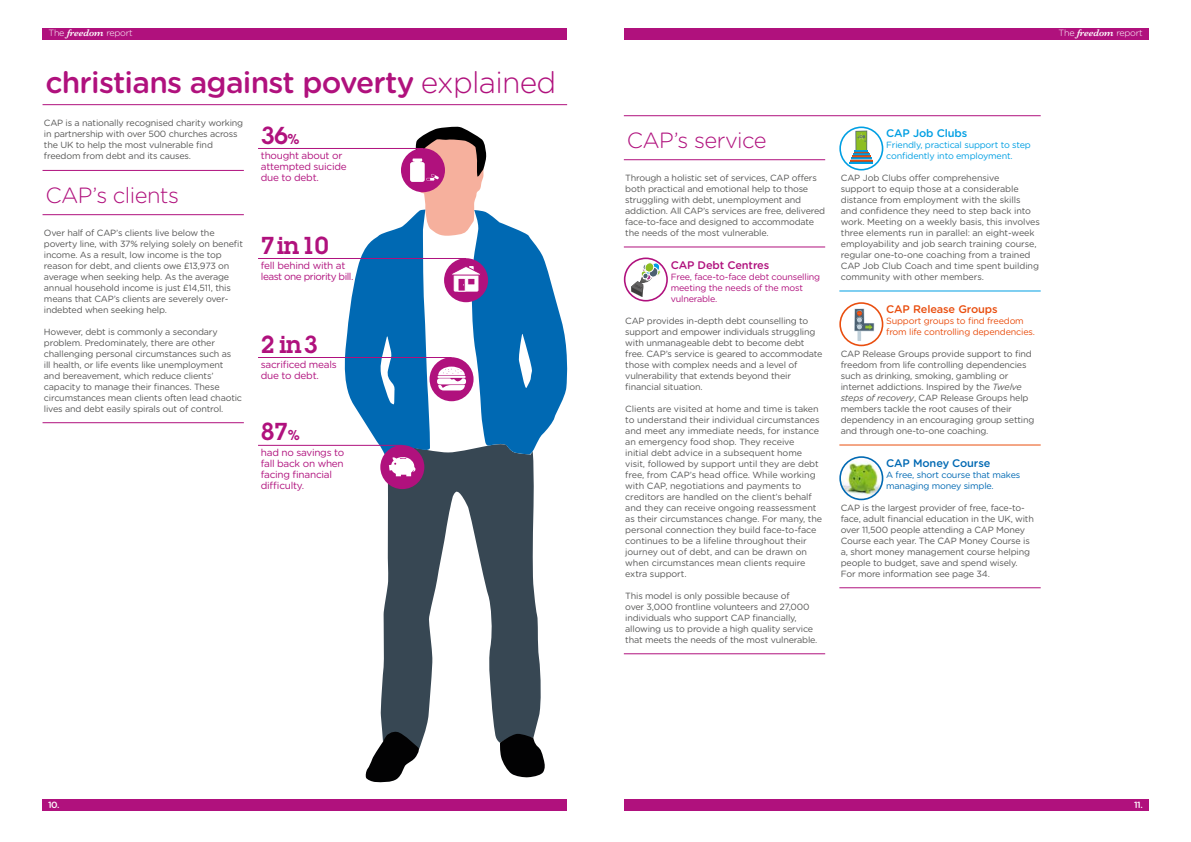
<style>
.page{position:relative;width:1191px;height:842px;background:#fff}
.page>*{position:absolute;margin:0;border:0;box-sizing:border-box;transform-origin:0 0}
.t1{font:500 30px "Gotham Rounded";letter-spacing:-.025em;color:#b0117d}
.t2{font:600 24px "Lubalin Graph Std";letter-spacing:-.025em;color:#b0117d}
.t3{font:300 22px "Gotham Rounded";letter-spacing:-.025em;color:#b0117d}
.t4{font:500 11px "Gotham Rounded";letter-spacing:-.01em;color:#e94e0f}
.t5{font:500 11px "Gotham Rounded";letter-spacing:-.01em;color:#b0117d}
.t6{font:500 11px "Gotham Rounded";letter-spacing:-.01em;color:#0069b3}
.t7{font:500 11px "Gotham Rounded";letter-spacing:-.01em;color:#009fe3}
.t8{font:10px/11px "Gotham Rounded";letter-spacing:-.025em;color:#b0117d}
.t9{font:10px/11px "Gotham Rounded";letter-spacing:-.05em;color:#b0117d}
.t10{font:9px/11px "Gotham Rounded";letter-spacing:-.02em;color:#575756}
.t11{font:9px/11px "Gotham Rounded";letter-spacing:-.02em;color:#b0117d}
.t12{font:9px/11px "Gotham Rounded";letter-spacing:-.02em;color:#e94e0f}
.t13{font:9px/11px "Gotham Rounded";letter-spacing:-.02em;color:#009fe3}
.t14{font:9px/11px "Gotham Rounded";letter-spacing:-.02em;color:#0069b3}
.t15{font:300 9px "Gotham Rounded";letter-spacing:-.025em;color:#fff}
.t16{font:500 9px "Gotham Rounded";color:#fff}
.s1{font-family:"Baskerville";font-weight:600;font-style:italic;font-size:10px}
.s2{font-weight:300}
.s3{font-size:14px}
.s4{font-style:italic}
</style>
<div class="page">
<div style="left:624px;top:799px;width:524px;height:11px;background:#b0117d"></div>
<div style="left:43px;top:799px;width:524px;height:11px;background:#b0117d"></div>
<div style="left:624px;top:28px;width:524px;height:11px;background:#b0117d"></div>
<div style="left:43px;top:28px;width:524px;height:11px;background:#b0117d"></div>
<svg style="left:380px;top:476px;width:161px;height:273px;fill:#374753"></svg>
<svg style="left:499px;top:734px;width:46px;height:43px"></svg>
<svg style="left:365px;top:731px;width:54px;height:52px"></svg>
<hr style="left:43px;top:104px;width:524px;height:1px;background:#b0117d">
<hr style="left:43px;top:214px;width:201px;height:1px;background:#b0117d">
<hr style="left:624px;top:159px;width:201px;height:1px;background:#b0117d">
<hr style="left:624px;top:115px;width:416px;height:1px;background:#b0117d">
<hr style="left:624px;top:653px;width:201px;height:1px;background:#b0117d">
<hr style="left:43px;top:422px;width:201px;height:1px;background:#b0117d">
<hr style="left:839px;top:587px;width:201px;height:1px;background:#b0117d">
<hr style="left:258px;top:148px;width:165px;height:1px;background:#b0117d">
<hr style="left:258px;top:357px;width:193px;height:1px;background:#b0117d">
<hr style="left:258px;top:258px;width:208px;height:1px;background:#b0117d">
<hr style="left:258px;top:445px;width:144px;height:1px;background:#b0117d">
<div style="left:380px;top:445px;width:44px;height:44px;background:#b0117d;border-radius:50%"></div>
<svg style="left:631px;top:262px;width:29px;height:35px"></svg>
<div style="left:624px;top:257px;width:44px;height:44px;border:2px solid #b0117d;border-radius:50%"></div>
<img style="left:839px;top:456px;width:44px;height:44px;border-radius:22px">
<div style="left:839px;top:456px;width:44px;height:44px;border:2px solid #0069b3;border-radius:50%"></div>
<div style="left:839px;top:126px;width:44px;height:44px;border:2px solid #009fe3;border-radius:50%"></div>
<svg style="left:855px;top:131px;width:12px;height:20px"></svg>
<div style="left:856px;top:131px;width:10px;height:19px;background:#8dbe22"></div>
<hr style="left:849px;top:162px;width:24px;height:2px;background:#009fe3">
<svg style="left:849px;top:150px;width:24px;height:12px"></svg>
<svg style="left:857px;top:133px;width:8px;height:9px"></svg>
<div style="left:839px;top:302px;width:44px;height:44px;border:2px solid #e94e0f;border-radius:50%"></div>
<svg style="left:854px;top:308px;width:24px;height:33px"></svg>
<hr style="left:43px;top:170px;width:201px;height:1px;background:#b0117d">
<hr style="left:624px;top:247px;width:201px;height:1px;background:#b0117d">
<hr style="left:839px;top:291px;width:201px;height:1px;background:#009fe3">
<hr style="left:839px;top:445px;width:201px;height:1px;background:#e94e0f">
<svg style="left:339px;top:126px;width:229px;height:350px"></svg>
<p class="t15" style="left:49px;top:27px;width:86px">The <span class="s1">freedom</span> report</p>
<p class="t15" style="left:1058px;top:27px;width:86px">The <span class="s1">freedom</span> report</p>
<h1 class="t1" style="left:45px;top:61px;width:512px">christians against poverty <span class="s2">explained</span></h1>
<p class="t10" style="left:44px;top:117px;width:201px">CAP is a nationally recognised charity working in partnership with over 500 churches across the UK to help the most vulnerable find freedom from debt and its causes.</p>
<h3 class="t3" style="left:45px;top:181px;width:135px">CAP’s clients</h3>
<p class="t10" style="left:44px;top:227px;width:201px">Over half of CAP’s clients live below the poverty line, with 37% relying solely on benefit income. As a result, low income is the top reason for debt, and clients owe £13,973 on average when seeking help. As the average annual household income is just £14,511, this means that CAP’s clients are severely over&shy;indebted when seeking help.</p>
<p class="t10" style="left:44px;top:326px;width:200px">However, debt is commonly a secondary problem. Predominately, there are other challenging personal circumstances such as<br>ill health, or life events like unemployment and bereavement, which reduce clients’ capacity to manage their finances. These circumstances mean clients often lead chaotic lives and debt easily spirals out of control.</p>
<h2 class="t2" style="left:261px;top:120px;width:40px">36<span class="s3">%</span></h2>
<p class="t8" style="left:261px;top:150px;width:87px">thought about or attempted suicide due to debt.</p>
<h2 class="t2" style="left:261px;top:230px;width:69px">7 in 10</h2>
<p class="t9" style="left:261px;top:260px;width:94px">fell behind with at least one priority bill.</p>
<h2 class="t2" style="left:261px;top:329px;width:58px">2 in 3</h2>
<p class="t8" style="left:261px;top:359px;width:77px">sacrificed meals due to debt.</p>
<h2 class="t2" style="left:261px;top:416px;width:41px">87<span class="s3">%</span></h2>
<p class="t8" style="left:261px;top:447px;width:85px">had no savings to fall back on when facing financial difficulty.</p>
<h3 class="t3" style="left:626px;top:126px;width:142px">CAP’s service</h3>
<p class="t10" style="left:625px;top:172px;width:201px">Through a holistic set of services, CAP offers both practical and emotional help to those struggling with debt, unemployment and addiction. All CAP’s services are free, delivered face-to-face and designed to accommodate the needs of the most vulnerable.</p>
<p class="t5" style="left:670px;top:257px;width:100px">CAP Debt Centres</p>
<p class="t11" style="left:670px;top:271px;width:151px">Free, face-to-face debt counselling meeting the needs of the most vulnerable.</p>
<p class="t10" style="left:625px;top:315px;width:199px">CAP provides in-depth debt counselling to support and empower individuals struggling with unmanageable debt to become debt free. CAP’s service is geared to accommodate those with complex needs and a level of vulnerability that extends beyond their financial situation.</p>
<p class="t10" style="left:625px;top:403px;width:198px">Clients are visited at home and time is taken to understand their individual circumstances and meet any immediate needs, for instance an emergency food shop. They receive<br>initial debt advice in a subsequent home visit, followed by support until they are debt free, from CAP’s head office. While working with CAP, negotiations and payments to creditors are handled on the client’s behalf and they can receive ongoing reassessment as their circumstances change. For many, the personal connection they build face-to-face continues to be a lifeline throughout their journey out of debt, and can be drawn on when circumstances mean clients require extra support.</p>
<p class="t10" style="left:625px;top:590px;width:194px">This model is only possible because of<br>over 3,000 frontline volunteers and 27,000 individuals who support CAP financially, allowing us to provide a high quality service that meets the needs of the most vulnerable.</p>
<p class="t7" style="left:886px;top:125px;width:82px">CAP Job Clubs</p>
<p class="t13" style="left:886px;top:139px;width:146px">Friendly, practical support to step confidently into employment.</p>
<p class="t10" style="left:840px;top:172px;width:201px">CAP Job Clubs offer comprehensive<br>support to equip those at a considerable distance from employment with the skills<br>and confidence they need to step back into work. Meeting on a weekly basis, this involves three elements run in parallel: an eight-week employability and job search training course, regular one-to-one coaching from a trained CAP Job Club Coach and time spent building community with other members.</p>
<p class="t4" style="left:886px;top:301px;width:113px">CAP Release Groups</p>
<p class="t12" style="left:886px;top:315px;width:150px">Support groups to find freedom from life controlling dependencies.</p>
<p class="t10" style="left:840px;top:348px;width:195px">CAP Release Groups provide support to find freedom from life controlling dependencies such as drinking, smoking, gambling or internet addictions. Inspired by the <span class="s4">Twelve steps of recovery</span>, CAP Release Groups help members tackle the root causes of their dependency in an encouraging group setting and through one-to-one coaching.</p>
<p class="t6" style="left:886px;top:455px;width:106px">CAP Money Course</p>
<p class="t14" style="left:886px;top:469px;width:136px">A free, short course that makes managing money simple.</p>
<p class="t10" style="left:840px;top:502px;width:195px">CAP is the largest provider of free, face-to&shy;face, adult financial education in the UK, with over 11,500 people attending a CAP Money Course each year. The CAP Money Course is a, short money management course helping people to budget, save and spend wisely.<br>For more information see page 34.</p>
<p class="t16" style="left:48px;top:798px;width:13px">10.</p>
<p class="t16" style="left:1134px;top:798px;width:10px">11.</p>
</div>
